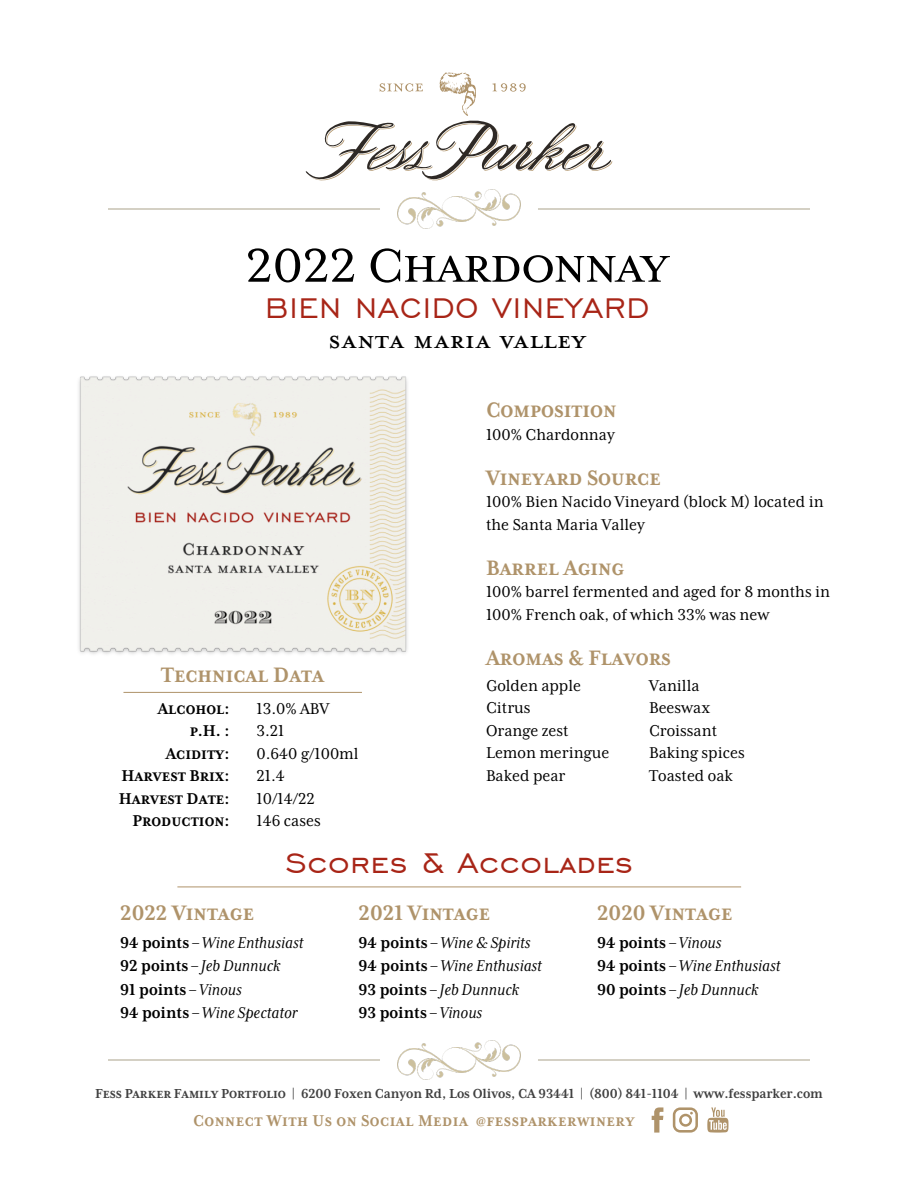
<style>
.page{position:relative;width:918px;height:1188px;background:#fff}
.page>*{position:absolute;margin:0;border:0;box-sizing:border-box;transform-origin:0 0}
.t1{font:54px "Mrs Eaves XL Serif OT";color:#000}
.t2{font:36px "Engravers Gothic BT";letter-spacing:.025em;color:#a82517}
.t3{font:36px "Mrs Eaves All Petite Caps OT";color:#000}
.t4{font:700 24px "Mrs Eaves XL Serif Nar OT";color:#af936a}
.t5{font:18px/22.5px "Mrs Eaves XL Serif Nar OT";color:#000}
.t6{font:italic 18px/23.4px "Mrs Eaves XL Serif Nar OT";color:#000}
.t7{font:700 18px/22.5px "Mrs Eaves XL Serif Nar OT";color:#000;text-align:right}
.t8{font:700 18px "Mrs Eaves XL Serif Nar OT";letter-spacing:.025em;color:#af936a}
.t9{font:700 15px "Mrs Eaves XL Serif Nar OT";letter-spacing:-.005em;color:#404040}
.s1{font-weight:700;font-style:normal}
</style>
<div class="page">
<svg style="left:652px;top:1107px;width:11px;height:26px"></svg>
<svg style="left:673px;top:1107px;width:25px;height:26px"></svg>
<svg style="left:707px;top:1107px;width:22px;height:26px"></svg>
<img style="left:108px;top:1040px;width:702px;height:40px">
<hr style="left:123px;top:692px;width:239px;height:1px;background:#af936a">
<img style="left:108px;top:195px;width:702px;height:33px">
<svg style="left:305px;top:72px;width:308px;height:123px"></svg>
<hr style="left:177px;top:887px;width:564px;height:1px;background:#af936a">
<img style="left:79px;top:376px;width:329px;height:278px">
<h1 class="t1" style="left:246px;top:239px;width:424px">2022 CHARDONNAY</h1>
<h2 class="t2" style="left:265px;top:290px;width:386px">BIEN NACIDO VINEYARD</h2>
<h2 class="t3" style="left:328px;top:317px;width:259px">Santa Maria Valley</h2>
<h3 class="t4" style="left:161px;top:663px;width:164px">TECHNICAL DATA</h3>
<p class="t7" style="left:119px;top:697px;width:112px">ALCOHOL:<br>P.H. :<br>ACIDITY:<br>HARVEST BRIX:<br>HARVEST DATE:<br>PRODUCTION:</p>
<p class="t5" style="left:256px;top:697px;width:104px">13.0% ABV<br>3.21<br>0.640 g/100ml<br>21.4<br>10/14/22<br>146 cases</p>
<h3 class="t4" style="left:486px;top:398px;width:132px">COMPOSITION</h3>
<p class="t5" style="left:486px;top:423px;width:130px">100% Chardonnay</p>
<h3 class="t4" style="left:486px;top:465px;width:176px">VINEYARD SOURCE</h3>
<p class="t5" style="left:486px;top:491px;width:339px">100% Bien Nacido Vineyard (block M) located in the Santa Maria Valley</p>
<h3 class="t4" style="left:486px;top:555px;width:140px">BARREL AGING</h3>
<p class="t5" style="left:486px;top:581px;width:346px">100% barrel fermented and aged for 8 months in<br>100% French oak, of which 33% was new</p>
<h3 class="t4" style="left:486px;top:645px;width:187px">AROMAS &amp; FLAVORS</h3>
<p class="t5" style="left:486px;top:674px;width:125px">Golden apple<br>Citrus<br>Orange zest<br>Lemon meringue<br>Baked pear</p>
<p class="t5" style="left:649px;top:674px;width:97px">Vanilla<br>Beeswax<br>Croissant<br>Baking spices<br>Toasted oak</p>
<h2 class="t2" style="left:285px;top:846px;width:349px">Scores &amp; Accolades</h2>
<h3 class="t4" style="left:120px;top:901px;width:135px">2022 VINTAGE</h3>
<p class="t6" style="left:120px;top:931px;width:185px"><span class="s1">94 points</span> – Wine Enthusiast<br><span class="s1">92 points</span> – Jeb Dunnuck<br><span class="s1">91 points</span> – Vinous<br><span class="s1">94 points</span> – Wine Spectator</p>
<h3 class="t4" style="left:359px;top:901px;width:133px">2021 VINTAGE</h3>
<p class="t6" style="left:359px;top:931px;width:185px"><span class="s1">94 points</span> – Wine &amp; Spirits<br><span class="s1">94 points</span> – Wine Enthusiast<br><span class="s1">93 points</span> – Jeb Dunnuck<br><span class="s1">93 points</span> – Vinous</p>
<h3 class="t4" style="left:597px;top:901px;width:137px">2020 VINTAGE</h3>
<p class="t6" style="left:597px;top:931px;width:185px"><span class="s1">94 points</span> – Vinous<br><span class="s1">94 points</span> – Wine Enthusiast<br><span class="s1">90 points</span> – Jeb Dunnuck</p>
<p class="t9" style="left:95px;top:1086px;width:729px">FESS PARKER FAMILY PORTFOLIO | 6200 Foxen Canyon Rd, Los Olivos, CA 93441 | (800) 841-1104 | www.fessparker.com</p>
<p class="t8" style="left:193px;top:1111px;width:443px">CONNECT WITH US ON SOCIAL MEDIA @FESSPARKERWINERY</p>
</div>
